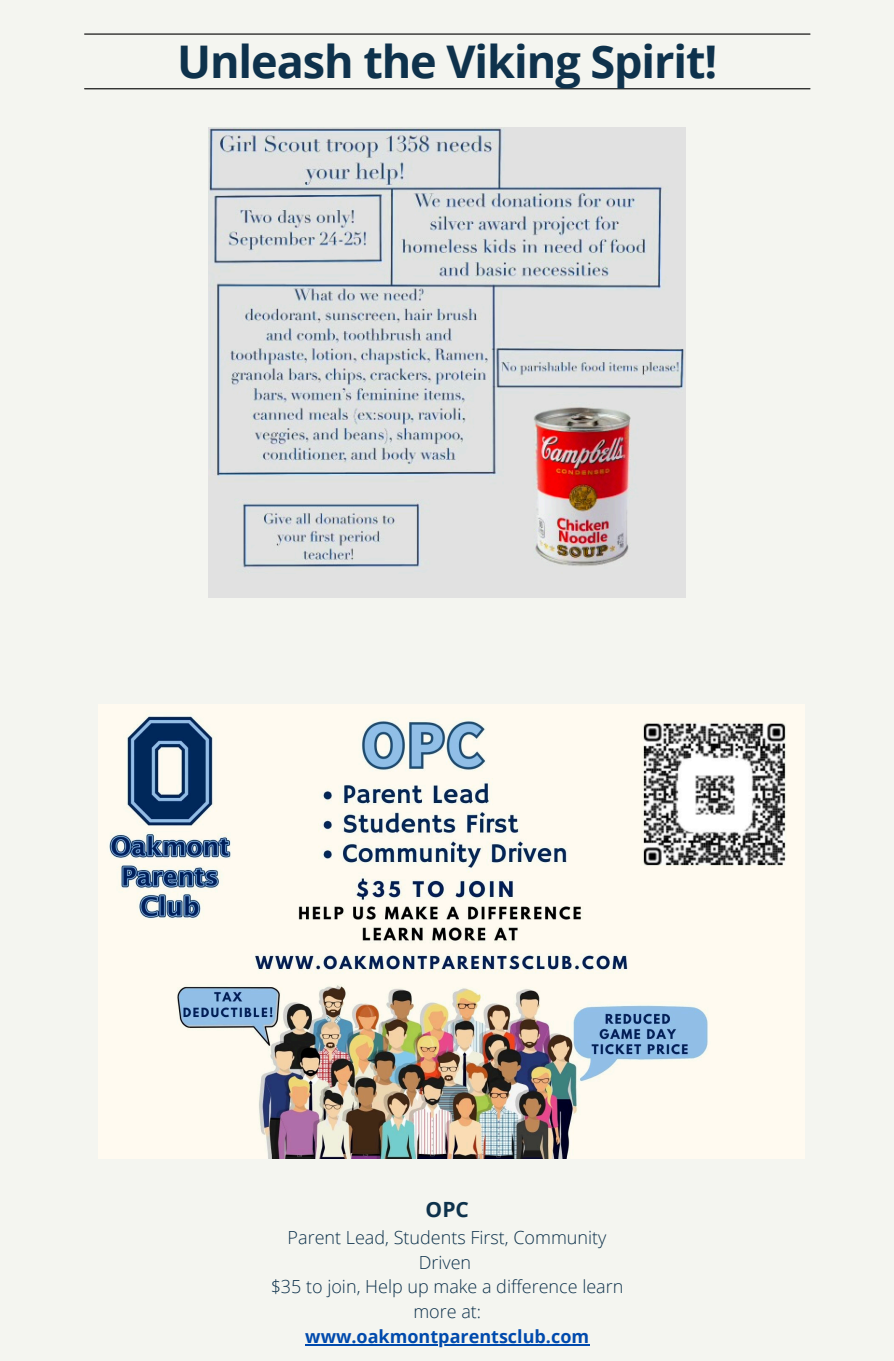
<style>
.page{position:relative;width:894px;height:1361px;background:#fff}
.page>*{position:absolute;margin:0;border:0;box-sizing:border-box;transform-origin:0 0}
.t1{font:700 45px "Open Sans";letter-spacing:-.025em;color:#0e324c}
.t2{font:700 21px "Open Sans";color:#0e324c}
.t3{font:300 18px/24.8px "Open Sans";color:#0e324c;text-align:center}
.t4{font:700 18px "Open Sans";color:#004aad}
</style>
<div class="page">
<div style="left:0;top:0;width:893px;height:1360px;background:#f4f5f0"></div>
<hr style="left:85px;top:33px;width:724px;height:2px;background:#000">
<hr style="left:85px;top:88px;width:724px;height:1px;background:#000">
<img style="left:209px;top:127px;width:476px;height:470px">
<img style="left:99px;top:704px;width:705px;height:454px">
<hr style="left:305px;top:1343px;width:284px;height:1px;background:#004aad">
<h1 class="t1" style="left:177px;top:30px;width:541px">Unleash the Viking Spirit!</h1>
<p class="t2" style="left:425px;top:1194px;width:45px">OPC</p>
<p class="t3" style="left:287px;top:1224px;width:320px">Parent Lead, Students First, Community<br>Driven</p>
<p class="t3" style="left:270px;top:1273px;width:354px">$35 to join, Help up make a difference learn more at:</p>
<p class="t4" style="left:305px;top:1323px;width:285px">www.oakmontparentsclub.com</p>
</div>
